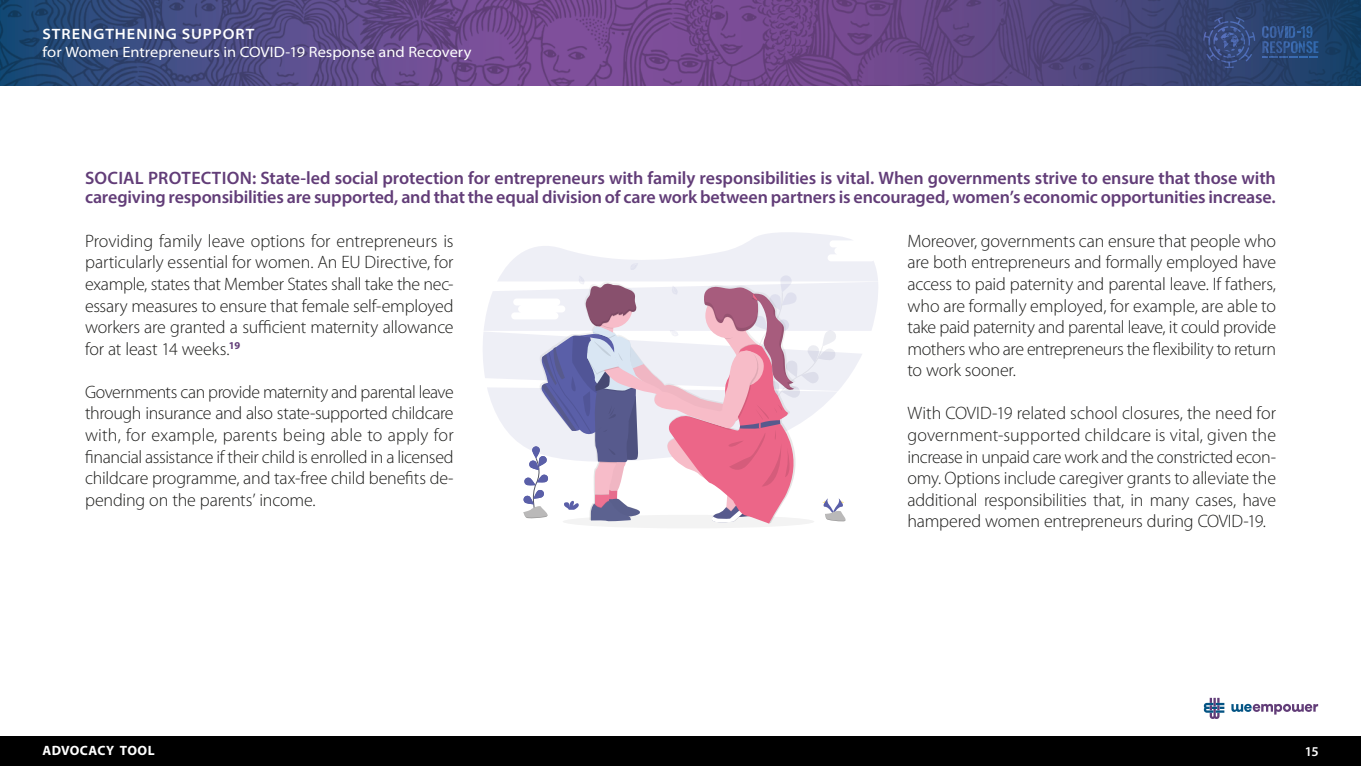
<style>
.page{position:relative;width:1361px;height:766px;background:#fff}
.page>*{position:absolute;margin:0;border:0;box-sizing:border-box;transform-origin:0 0}
.t1{font:300 18px/21.6px "Myriad Pro";letter-spacing:-.015em;color:#1d1d1b;text-align:justify}
.t2{font:600 18px/19.2px "Myriad Pro";letter-spacing:-.01em;color:#623d78}
.t3{font:semi-expanded 15px "Myriad Pro";letter-spacing:.005em;color:#fff}
.t4{font:600 semi-expanded 15px "Myriad Pro";letter-spacing:.07em;color:#fff}
.t5{font:700 13.5px "Myriad Pro";letter-spacing:.025em;color:#fff}
.t6{font:600 13.5px "Myriad Pro";color:#fff}
</style>
<div class="page">
<div style="left:0;top:736px;width:1361px;height:29px;background:#000"></div>
<img style="left:0;top:0;width:1361px;height:85px">
<svg style="left:1204px;top:697px;width:20px;height:21px"></svg>
<svg style="left:1231px;top:703px;width:87px;height:11px"></svg>
<svg style="left:1203px;top:17px;width:52px;height:51px;background:#384a7e"></svg>
<svg style="left:1262px;top:26px;width:56px;height:32px;background:#2c4f83"></svg>
<div style="left:563px;top:514px;width:251px;height:14px;background:#f3f3f3;border-radius:50%"></div>
<svg style="left:483px;top:232px;width:395px;height:291px"></svg>
<p class="t4" style="left:43px;top:26px;width:213px">STRENGTHENING SUPPORT</p>
<p class="t3" style="left:43px;top:44px;width:430px">for Women Entrepreneurs in COVID-19 Response and Recovery</p>
<p class="t2" style="left:85px;top:167px;width:1192px">SOCIAL PROTECTION: State-led social protection for entrepreneurs with family responsibilities is vital. When governments strive to ensure that those with caregiving responsibilities are supported, and that the equal division of care work between partners is encouraged, women’s economic opportunities increase.</p>
<p class="t1" style="left:85px;top:230px;width:370px">Providing family leave options for entrepreneurs is particularly essential for women. An EU Directive, for example, states that Member States shall take the nec&shy;essary measures to ensure that female self-employed workers are granted a sufficient maternity allowance for at least 14 weeks.<sup>19</sup></p>
<p class="t1" style="left:85px;top:381px;width:370px">Governments can provide maternity and parental leave through insurance and also state-supported childcare with, for example, parents being able to apply for financial assistance if their child is enrolled in a licensed childcare programme, and tax-free child benefits de&shy;pending on the parents’ income.</p>
<p class="t1" style="left:907px;top:230px;width:370px">Moreover, governments can ensure that people who are both entrepreneurs and formally employed have access to paid paternity and parental leave. If fathers, who are formally employed, for example, are able to take paid paternity and parental leave, it could provide mothers who are entrepreneurs the flexibility to return to work sooner.</p>
<p class="t1" style="left:907px;top:402px;width:370px">With COVID-19 related school closures, the need for government-supported childcare is vital, given the increase in unpaid care work and the constricted econ&shy;omy. Options include caregiver grants to alleviate the additional responsibilities that, in many cases, have hampered women entrepreneurs during COVID-19.</p>
<p class="t5" style="left:43px;top:741px;width:114px">ADVOCACY TOOL</p>
<p class="t6" style="left:1305px;top:742px;width:15px">15</p>
</div>
